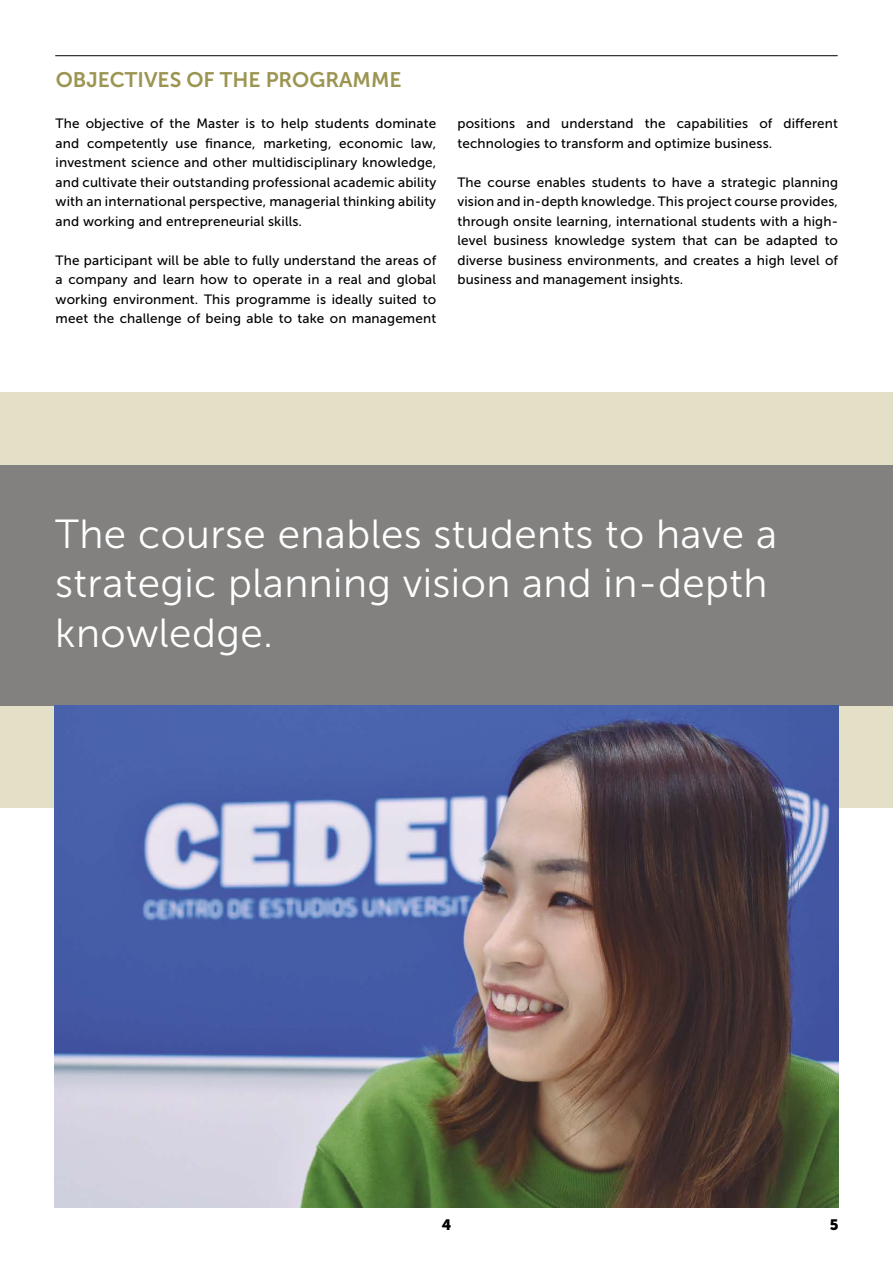
<style>
.page{position:relative;width:893px;height:1263px;background:#fff}
.page>*{position:absolute;margin:0;border:0;box-sizing:border-box;transform-origin:0 0}
.t1{font:40.5px/49.5px "Museo Sans 300";letter-spacing:.01em;color:#fff}
.t2{font:21px "Museo Sans 700";color:#9c9552}
.t3{font:15px "Museo Sans 900";color:#000}
.t4{font:13.5px/19.5px "Museo Sans 500";letter-spacing:.01em;color:#000;text-align:justify}
</style>
<div class="page">
<div style="left:0;top:393px;width:893px;height:415px;background:#e4e0c8"></div>
<div style="left:0;top:465px;width:893px;height:241px;background:#828180"></div>
<hr style="left:55px;top:55px;width:783px;height:1px;background:#000">
<img style="left:55px;top:706px;width:783px;height:502px">
<h2 class="t2" style="left:56px;top:68px;width:347px">OBJECTIVES OF THE PROGRAMME</h2>
<p class="t4" style="left:56px;top:114px;width:382px">The objective of the Master is to help students dominate and competently use finance, marketing, economic law, investment science and other multidisciplinary knowledge, and cultivate their outstanding professional academic ability with an international perspective, managerial thinking ability and working and entrepreneurial skills.</p>
<p class="t4" style="left:56px;top:250px;width:382px">The participant will be able to fully understand the areas of a company and learn how to operate in a real and global working environment. This programme is ideally suited to meet the challenge of being able to take on management</p>
<p class="t4" style="left:457px;top:114px;width:382px">positions and understand the capabilities of different technologies to transform and optimize business.</p>
<p class="t4" style="left:457px;top:172px;width:382px">The course enables students to have a strategic planning vision and in-depth knowledge. This project course provides, through onsite learning, international students with a high&shy;level business knowledge system that can be adapted to diverse business environments, and creates a high level of business and management insights.</p>
<h1 class="t1" style="left:55px;top:509px;width:723px">The course enables students to have a strategic planning vision and in-depth knowledge.</h1>
<p class="t3" style="left:442px;top:1216px;width:11px">4</p>
<p class="t3" style="left:830px;top:1216px;width:10px">5</p>
</div>
